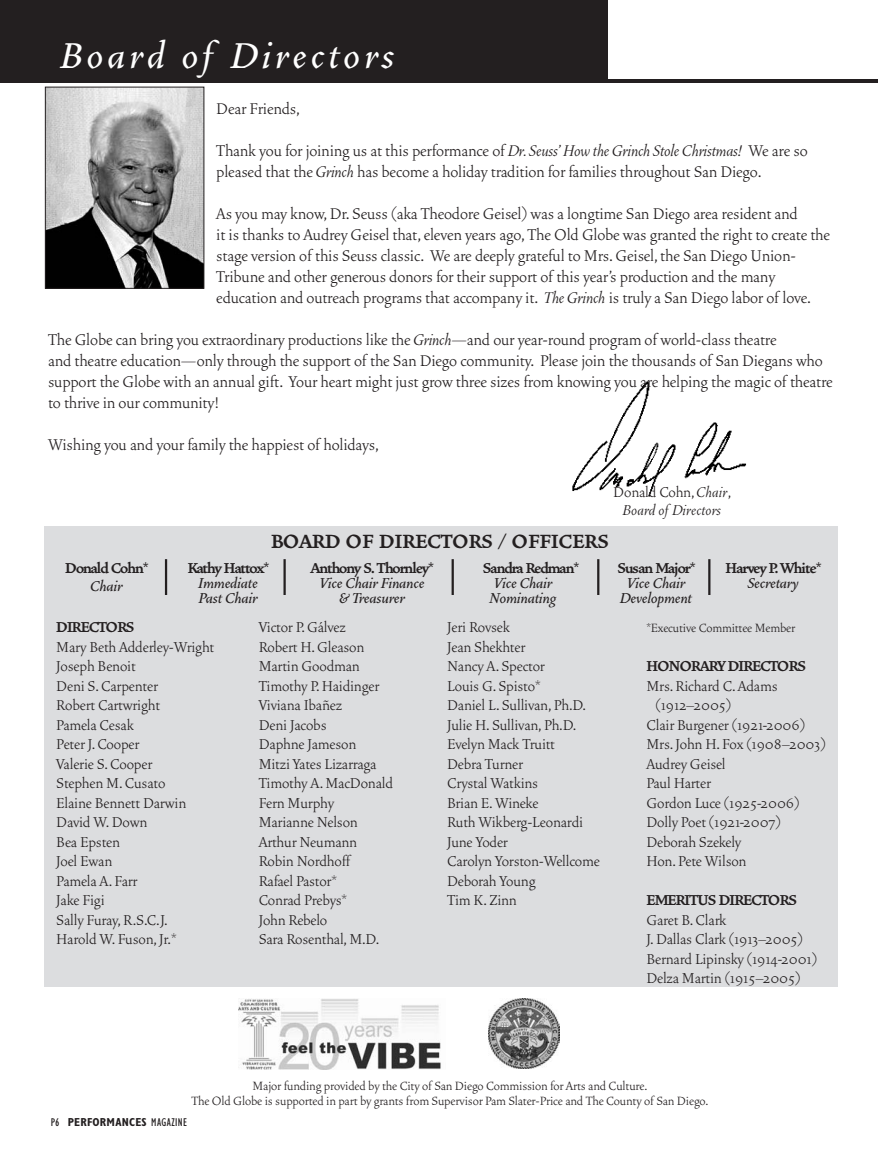
<style>
.page{position:relative;width:878px;height:1175px;background:#fff}
.page>*{position:absolute;margin:0;border:0;box-sizing:border-box;transform-origin:0 0}
.t1{font:italic 500 45px "Vendetta";letter-spacing:.09em;color:#fff}
.t2{font:700 24px "Vendetta";letter-spacing:-.005em;color:#231f20}
.t3{font:300 19.5px/21px "Vendetta";letter-spacing:-.01em;color:#231f20}
.t4{font:300 18px/19.5px "Vendetta";letter-spacing:-.01em;color:#231f20}
.t5{font:700 18px "Vendetta";letter-spacing:-.05em;color:#231f20}
.t6{font:italic 500 18px/15px "Vendetta";letter-spacing:-.01em;color:#231f20}
.t7{font:italic 300 18px/18.1px "Vendetta";letter-spacing:.01em;color:#231f20;text-align:center}
.t8{font:300 15px/14.2px "Vendetta";letter-spacing:-.01em;color:#231f20;text-align:center}
.t9{font:700 condensed 11.7px "Gill Sans";letter-spacing:.02em;color:#231f20}
.s1{font-style:italic}
.s2{font-style:normal}
.s3{font-weight:400}
</style>
<div class="page">
<hr style="left:28px;top:79px;width:850px;height:3px;background:#231f20">
<div style="left:0;top:0;width:608px;height:82px;background:#231f20"></div>
<img style="left:238px;top:999px;width:203px;height:70px">
<img style="left:489px;top:998px;width:70px;height:70px">
<div style="left:45px;top:526px;width:793px;height:460px;background:#dcdddf"></div>
<hr style="left:165px;top:559px;width:2px;height:36px;background:#231f20">
<hr style="left:283px;top:559px;width:3px;height:36px;background:#231f20">
<hr style="left:451px;top:559px;width:3px;height:36px;background:#231f20">
<hr style="left:597px;top:559px;width:2px;height:36px;background:#231f20">
<hr style="left:708px;top:559px;width:2px;height:36px;background:#231f20">
<img style="left:572px;top:381px;width:175px;height:116px">
<img style="left:47px;top:89px;width:155px;height:198px">
<div style="left:45px;top:87px;width:159px;height:202px;border:1px solid #231f20"></div>
<h1 class="t1" style="left:61px;top:26px;width:336px">Board of Directors</h1>
<p class="t3" style="left:216px;top:87px;width:593px;line-height:42px">Dear Friends,<br>Thank you for joining us at this performance of <span class="s1">Dr.Seuss’ How the Grinch Stole Christmas!</span> We are so</p>
<p class="t3" style="left:216px;top:150px;width:583px;line-height:42px">pleased that the <span class="s1">Grinch</span> has become a holiday tradition for families throughout San Diego.<br>As you may know, Dr. Seuss (aka Theodore Geisel) was a longtime San Diego area resident and</p>
<p class="t3" style="left:216px;top:223px;width:615px">it is thanks to Audrey Geisel that, eleven years ago, The Old Globe was granted the right to create the stage version of this Seuss classic. We are deeply grateful to Mrs. Geisel, the San Diego Union-Tribune and other generous donors for their support of this year’s production and the many education and outreach programs that accompany it. <span class="s1">The Grinch</span> is truly a San Diego labor of love.</p>
<p class="t3" style="left:48px;top:328px;width:786px">The Globe can bring you extraordinary productions like the <span class="s1">Grinch</span>—and our year-round program of world-class theatre<br>and theatre education—only through the support of the San Diego community. Please join the thousands of San Diegans who support the Globe with an annual gift. Your heart might just grow three sizes from knowing you are helping the magic of theatre to thrive in our community!</p>
<p class="t3" style="left:48px;top:433px;width:332px">Wishing you and your family the happiest of holidays,</p>
<p class="t7" style="left:613px;top:481px;width:119px"><span class="s2">Donald Cohn,</span>Chair<span class="s2">,<br></span>Board of Directors</p>
<p class="t5" style="left:65px;top:556px;width:85px">Donald Cohn*</p>
<p class="t6" style="left:90px;top:577px;width:34px">Chair</p>
<p class="t2" style="left:271px;top:525px;width:339px">BOARD OF DIRECTORS / OFFICERS</p>
<p class="t5" style="left:188px;top:556px;width:83px">Kathy Hattox*</p>
<p class="t6" style="left:199px;top:574px;width:61px">Immediate<br>Past Chair</p>
<p class="t5" style="left:311px;top:556px;width:125px">Anthony S. Thornley*</p>
<p class="t6" style="left:320px;top:574px;width:107px;text-align:center">Vice Chair Finance &amp; Treasurer</p>
<p class="t5" style="left:483px;top:556px;width:98px">Sandra Redman*</p>
<p class="t6" style="left:490px;top:574px;width:68px">Vice Chair<br>Nominating</p>
<p class="t5" style="left:617px;top:556px;width:80px">Susan Major*</p>
<p class="t6" style="left:620px;top:574px;width:74px;text-align:center">Vice Chair<br>Development</p>
<p class="t5" style="left:725px;top:556px;width:98px">Harvey P. White*</p>
<p class="t6" style="left:747px;top:574px;width:53px">Secretary</p>
<p class="t5" style="left:56px;top:615px;width:80px">DIRECTORS</p>
<p class="t4" style="left:56px;top:636px;width:159px">Mary Beth Adderley-Wright<br>Joseph Benoit<br>Deni S. Carpenter<br>Robert Cartwright<br>Pamela Cesak<br>Peter J. Cooper<br>Valerie S. Cooper<br>Stephen M. Cusato<br>Elaine Bennett Darwin<br>David W. Down<br>Bea Epsten<br>Joel Ewan<br>Pamela A. Farr<br>Jake Figi<br>Sally Furay, R.S.C.J.<br>Harold W. Fuson, Jr.*</p>
<p class="t4" style="left:259px;top:616px;width:136px">Victor P. Gálvez<br>Robert H. Gleason<br>Martin Goodman<br>Timothy P. Haidinger<br>Viviana Ibañez<br>Deni Jacobs<br>Daphne Jameson<br>Mitzi Yates Lizarraga<br>Timothy A. MacDonald<br>Fern Murphy<br>Marianne Nelson<br>Arthur Neumann<br>Robin Nordhoff<br>Rafael Pastor*<br>Conrad Prebys*<br>John Rebelo<br>Sara Rosenthal, M.D.</p>
<p class="t4" style="left:447px;top:616px;width:154px">Jeri Rovsek<br>Jean Shekhter<br>Nancy A. Spector<br>Louis G. Spisto*<br>Daniel L. Sullivan, Ph.D.<br>Julie H. Sullivan, Ph.D.<br>Evelyn Mack Truitt<br>Debra Turner<br>Crystal Watkins<br>Brian E. Wineke<br>Ruth Wikberg-Leonardi<br>June Yoder<br>Carolyn Yorston-Wellcome<br>Deborah Young<br>Tim K. Zinn</p>
<p class="t8" style="left:646px;top:620px;width:150px">*Executive Committee Member</p>
<p class="t5" style="left:646px;top:654px;width:161px">HONORARY DIRECTORS</p>
<p class="t4" style="left:646px;top:675px;width:133px">Mrs. Richard C. Adams</p>
<p class="t4" style="left:655px;top:694px;width:77px">(1912–2005)</p>
<p class="t4" style="left:646px;top:714px;width:160px">Clair Burgener (1921-2006)</p>
<p class="t4" style="left:646px;top:733px;width:181px">Mrs. John H. Fox (1908–2003)</p>
<p class="t4" style="left:646px;top:753px;width:81px">Audrey Geisel</p>
<p class="t4" style="left:646px;top:772px;width:66px">Paul Harter</p>
<p class="t4" style="left:646px;top:792px;width:155px">Gordon Luce (1925-2006)</p>
<p class="t4" style="left:646px;top:811px;width:136px">Dolly Poet (1921-2007)</p>
<p class="t4" style="left:646px;top:831px;width:96px">Deborah Szekely</p>
<p class="t4" style="left:646px;top:850px;width:102px">Hon. Pete Wilson</p>
<p class="t5" style="left:646px;top:888px;width:152px">EMERITUS DIRECTORS</p>
<p class="t4" style="left:646px;top:909px;width:172px">Garet B. Clark<br>J. Dallas Clark (1913–2005)<br>Bernard Lipinsky (1914-2001)<br>Delza Martin (1915–2005)</p>
<p class="t8" style="left:191px;top:1078px;width:519px">Major funding provided by the City of San Diego Commission for Arts and Culture.<br>The Old Globe is supported in part by grants from Supervisor Pam Slater-Price and The County of San Diego.</p>
<p class="t9" style="left:51px;top:1117px;width:138px"><span class="s3">P6</span> PERFORMANCES <span class="s3">MAGAZINE</span></p>
</div>
